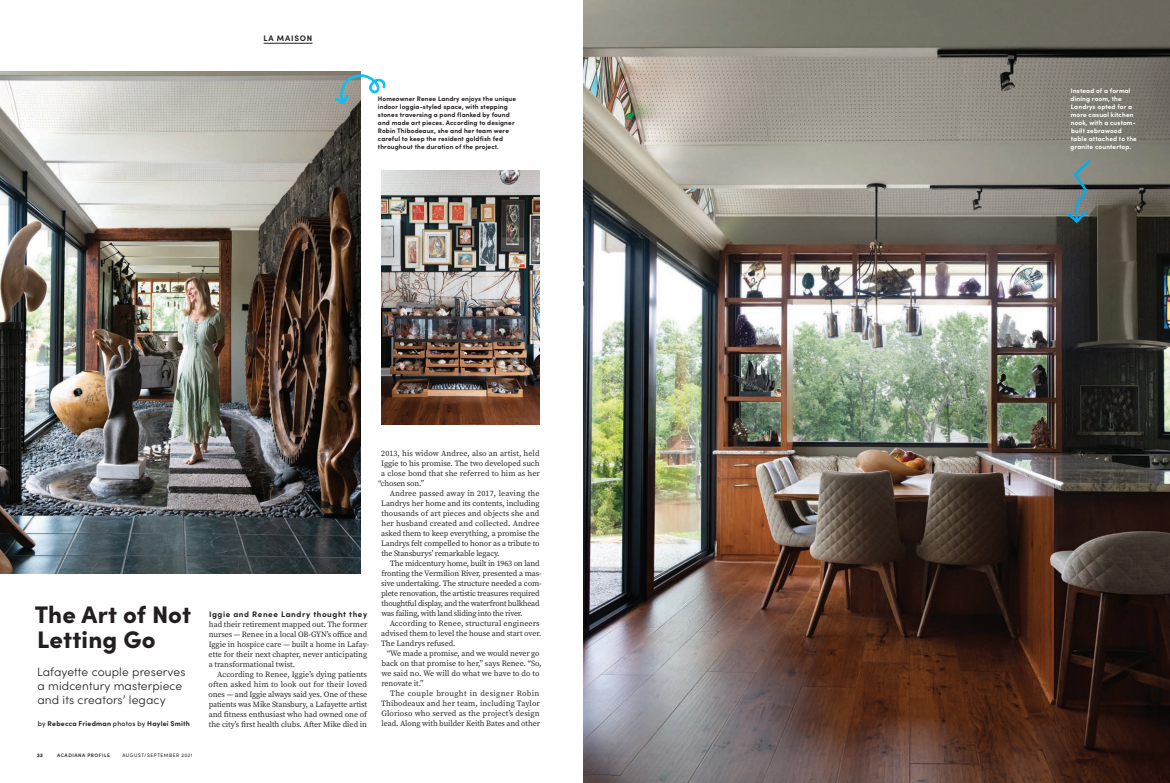
<style>
.page{position:relative;width:1170px;height:783px;background:#fff}
.page>*{position:absolute;margin:0;border:0;box-sizing:border-box;transform-origin:0 0}
.t1{font:900 24px/25px "Sofia Pro";letter-spacing:.01em;color:#231f20}
.t2{font:300 12px/14px "Sofia Pro";letter-spacing:.01em;color:#231f20}
.t3{font:8px "Source Serif Variable";letter-spacing:-.01em;color:#231f20}
.t4{font:8px "Source Serif Variable";letter-spacing:.01em;color:#231f20}
.t5{font:8px "Source Serif Variable";letter-spacing:.015em;color:#231f20}
.t6{font:8px "Source Serif Variable";letter-spacing:-.03em;color:#231f20}
.t7{font:8px "Source Serif Variable";letter-spacing:.04em;color:#231f20}
.t8{font:700 8px "Sofia Pro";letter-spacing:.07em;color:#231f20}
.t9{font:700 8px "Sofia Pro";letter-spacing:.1em;color:#231f20}
.t10{font:700 7px "Sofia Pro";letter-spacing:.03em;color:#231f20}
.t11{font:700 6.5px/8px "Sofia Pro";letter-spacing:.02em;color:#231f20}
.t12{font:700 6.5px/8px "Sofia Pro";letter-spacing:.02em;color:#fff}
.t13{font:5px "Sofia Pro";letter-spacing:.1em;color:#231f20}
.t14{font:600 5px "Sofia Pro";letter-spacing:.1em;color:#231f20}
.t15{font:900 5px "Sofia Pro";color:#231f20}
.s1{font-weight:500}
</style>
<div class="page">
<img style="left:585px;top:0;width:585px;height:783px">
<svg style="left:1066px;top:160px;width:25px;height:63px;background:#667e81"></svg>
<hr style="left:264px;top:43px;width:48px;height:1px;background:#231f20">
<img style="left:0;top:71px;width:360px;height:502px">
<img style="left:381px;top:170px;width:159px;height:255px">
<svg style="left:335px;top:74px;width:51px;height:31px"></svg>
<p class="t9" style="left:264px;top:32px;width:50px">LA MAISON</p>
<p class="t11" style="left:378px;top:94px;width:140px">Homeowner Renee Landry enjoys the unique indoor loggia-styled space, with stepping stones traversing a pond flanked by found and made art pieces. According to designer Robin Thibodeaux, she and her team were careful to keep the resident goldfish fed throughout the duration of the project.</p>
<p class="t1" style="left:35px;top:600px;width:158px">The Art of Not<br>Letting Go</p>
<p class="t2" style="left:37px;top:664px;width:150px">Lafayette couple preserves a midcentury masterpiece and its creators’ legacy</p>
<p class="t10" style="left:38px;top:718px;width:154px"><span class="s1">by</span> Rebecca Friedman <span class="s1">photos by</span> Haylei Smith</p>
<p class="t15" style="left:37px;top:751px;width:7px">22</p>
<p class="t14" style="left:57px;top:752px;width:55px">ACADIANA PROFILE</p>
<p class="t13" style="left:122px;top:752px;width:72px">AUGUST/SEPTEMBER 2021</p>
<p class="t8" style="left:209px;top:608px;width:160px">Iggie and Renee Landry thought they</p>
<p class="t3" style="left:209px;top:619px;width:160px">had their retirement mapped out. The former</p>
<p class="t3" style="left:209px;top:629px;width:160px">nurses — Renee in a local OB-GYN’s office and</p>
<p class="t3" style="left:209px;top:639px;width:162px">Iggie in hospice care — built a home in Lafay-</p>
<p class="t3" style="left:209px;top:649px;width:160px">ette for their next chapter, never anticipating</p>
<p class="t3" style="left:209px;top:659px;width:88px">a transformational twist.</p>
<p class="t3" style="left:217px;top:669px;width:151px">According to Renee, Iggie’s dying patients</p>
<p class="t5" style="left:209px;top:679px;width:160px">often asked him to look out for their loved</p>
<p class="t3" style="left:209px;top:689px;width:160px">ones — and Iggie always said yes. One of these</p>
<p class="t3" style="left:209px;top:699px;width:160px">patients was Mike Stansbury, a Lafayette artist</p>
<p class="t3" style="left:209px;top:709px;width:160px">and fitness enthusiast who had owned one of</p>
<p class="t3" style="left:209px;top:719px;width:160px">the city’s first health clubs. After Mike died in</p>
<p class="t3" style="left:381px;top:448px;width:160px">2013, his widow Andree, also an artist, held</p>
<p class="t3" style="left:381px;top:458px;width:160px">Iggie to his promise. The two developed such</p>
<p class="t3" style="left:381px;top:468px;width:160px">a close bond that she referred to him as her</p>
<p class="t3" style="left:378px;top:478px;width:47px">“chosen son.”</p>
<p class="t5" style="left:390px;top:488px;width:151px">Andree passed away in 2017, leaving the</p>
<p class="t3" style="left:381px;top:498px;width:160px">Landrys her home and its contents, including</p>
<p class="t3" style="left:381px;top:508px;width:160px">thousands of art pieces and objects she and</p>
<p class="t4" style="left:381px;top:518px;width:160px">her husband created and collected. Andree</p>
<p class="t3" style="left:381px;top:528px;width:160px">asked them to keep everything, a promise the</p>
<p class="t3" style="left:381px;top:538px;width:160px">Landrys felt compelled to honor as a tribute to</p>
<p class="t3" style="left:381px;top:548px;width:120px">the Stansburys’ remarkable legacy.</p>
<p class="t3" style="left:390px;top:558px;width:151px">The midcentury home, built in 1963 on land</p>
<p class="t3" style="left:381px;top:568px;width:162px">fronting the Vermilion River, presented a mas-</p>
<p class="t3" style="left:381px;top:578px;width:162px">sive undertaking. The structure needed a com-</p>
<p class="t3" style="left:381px;top:588px;width:160px">plete renovation, the artistic treasures required</p>
<p class="t6" style="left:381px;top:598px;width:160px">thoughtful display, and the waterfront bulkhead</p>
<p class="t3" style="left:381px;top:608px;width:143px">was failing, with land sliding into the river.</p>
<p class="t4" style="left:390px;top:618px;width:151px">According to Renee, structural engineers</p>
<p class="t3" style="left:381px;top:628px;width:162px">advised them to level the house and start over.</p>
<p class="t3" style="left:381px;top:638px;width:76px">The Landrys refused.</p>
<p class="t3" style="left:387px;top:648px;width:154px">“We made a promise, and we would never go</p>
<p class="t3" style="left:381px;top:658px;width:162px">back on that promise to her,” says Renee. “So,</p>
<p class="t3" style="left:381px;top:668px;width:160px">we said no. We will do what we have to do to</p>
<p class="t3" style="left:381px;top:678px;width:44px">renovate it.”</p>
<p class="t7" style="left:390px;top:688px;width:151px">The couple brought in designer Robin</p>
<p class="t4" style="left:381px;top:698px;width:160px">Thibodeaux and her team, including Taylor</p>
<p class="t4" style="left:381px;top:708px;width:160px">Glorioso who served as the project’s design</p>
<p class="t3" style="left:382px;top:718px;width:160px">lead. Along with builder Keith Bates and other</p>
<p class="t12" style="left:1071px;top:86px;width:68px">Instead of a formal dining room, the<br>Landrys opted for a more casual kitchen nook, with a custom&shy;built zebrawood table attached to the granite countertop.</p>
</div>
